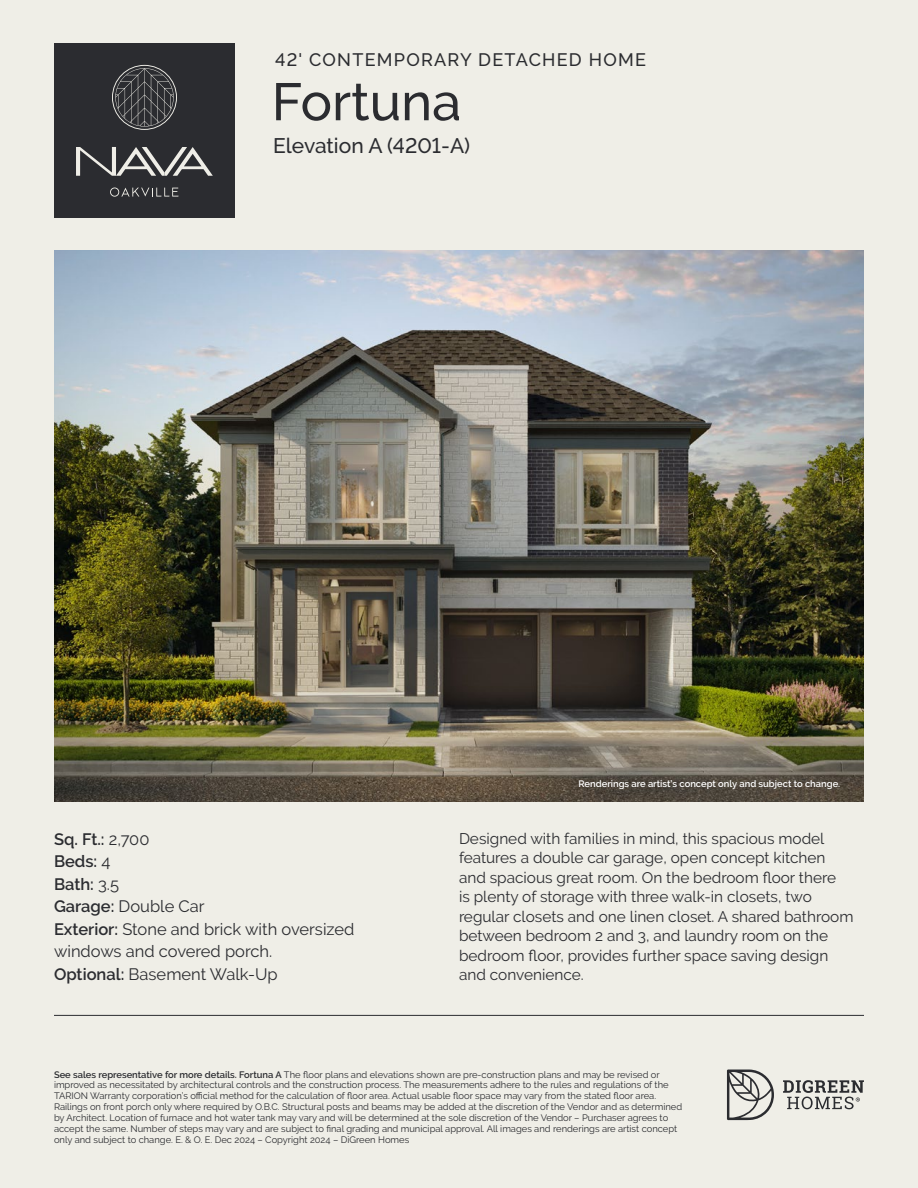
<style>
.page{position:relative;width:918px;height:1188px;background:#fff}
.page>*{position:absolute;margin:0;border:0;box-sizing:border-box;transform-origin:0 0}
.t1{font:500 52.5px "Raleway";color:#2b2c30}
.t2{font:500 21px "Raleway";color:#2b2c30}
.t3{font:500 18px "Raleway";letter-spacing:.07em;color:#2b2c30}
.t4{font:16.5px/22.5px "Raleway";color:#2b2c30}
.t5{font:15.3px/19.5px "Raleway";color:#2b2c30}
.t6{font:9.3px/10.8px "Raleway";color:#2b2c30}
.t7{font:600 9.3px "Raleway";color:#fff}
.s1{font-weight:600}
</style>
<div class="page">
<div style="left:0;top:1px;width:918px;height:1187px;background:#efeee7"></div>
<img style="left:55px;top:251px;width:809px;height:550px">
<div style="left:54px;top:43px;width:180px;height:175px;background:#2b2c30"></div>
<svg style="left:110px;top:188px;width:69px;height:9px"></svg>
<svg style="left:112px;top:65px;width:65px;height:65px"></svg>
<svg style="left:76px;top:147px;width:137px;height:29px"></svg>
<svg style="left:727px;top:1069px;width:47px;height:51px"></svg>
<svg style="left:783px;top:1080px;width:81px;height:29px"></svg>
<hr style="left:54px;top:1015px;width:810px;height:1px;background:#2b2c30">
<h3 class="t3" style="left:275px;top:50px;width:373px">42' CONTEMPORARY DETACHED HOME</h3>
<h1 class="t1" style="left:272px;top:71px;width:191px">Fortuna</h1>
<h2 class="t2" style="left:273px;top:134px;width:199px">Elevation A (4201-A)</h2>
<p class="t7" style="left:579px;top:779px;width:263px">Renderings are artist’s concept only and subject to change.</p>
<h3 class="t4" style="left:54px;top:828px;width:302px"><span class="s1">Sq. Ft.:</span> 2,700<br><span class="s1">Beds:</span> 4<br><span class="s1">Bath:</span> 3.5<br><span class="s1">Garage:</span> Double Car<br><span class="s1">Exterior:</span> Stone and brick with oversized windows and covered porch.<br><span class="s1">Optional:</span> Basement Walk-Up</h3>
<p class="t5" style="left:459px;top:829px;width:396px">Designed with families in mind, this spacious model features a double car garage, open concept kitchen and spacious great room. On the bedroom floor there<br>is plenty of storage with three walk-in closets, two regular closets and one linen closet. A shared bathroom between bedroom 2 and 3, and laundry room on the bedroom floor, provides further space saving design and convenience.</p>
<p class="t6" style="left:54px;top:1069px;width:630px"><span class="s1">See sales representative for more details. Fortuna A</span> The floor plans and elevations shown are pre-construction plans and may be revised or improved as necessitated by architectural controls and the construction process. The measurements adhere to the rules and regulations of the TARION Warranty corporation’s official method for the calculation of floor area. Actual usable floor space may vary from the stated floor area.<br>Railings on front porch only where required by O.B.C. Structural posts and beams may be added at the discretion of the Vendor and as determined by Architect. Location of furnace and hot water tank may vary and will be determined at the sole discretion of the Vendor – Purchaser agrees to accept the same. Number of steps may vary and are subject to final grading and municipal approval. All images and renderings are artist concept only and subject to change. E. &amp; O. E. Dec 2024 – Copyright 2024 – DiGreen Homes</p>
</div>
